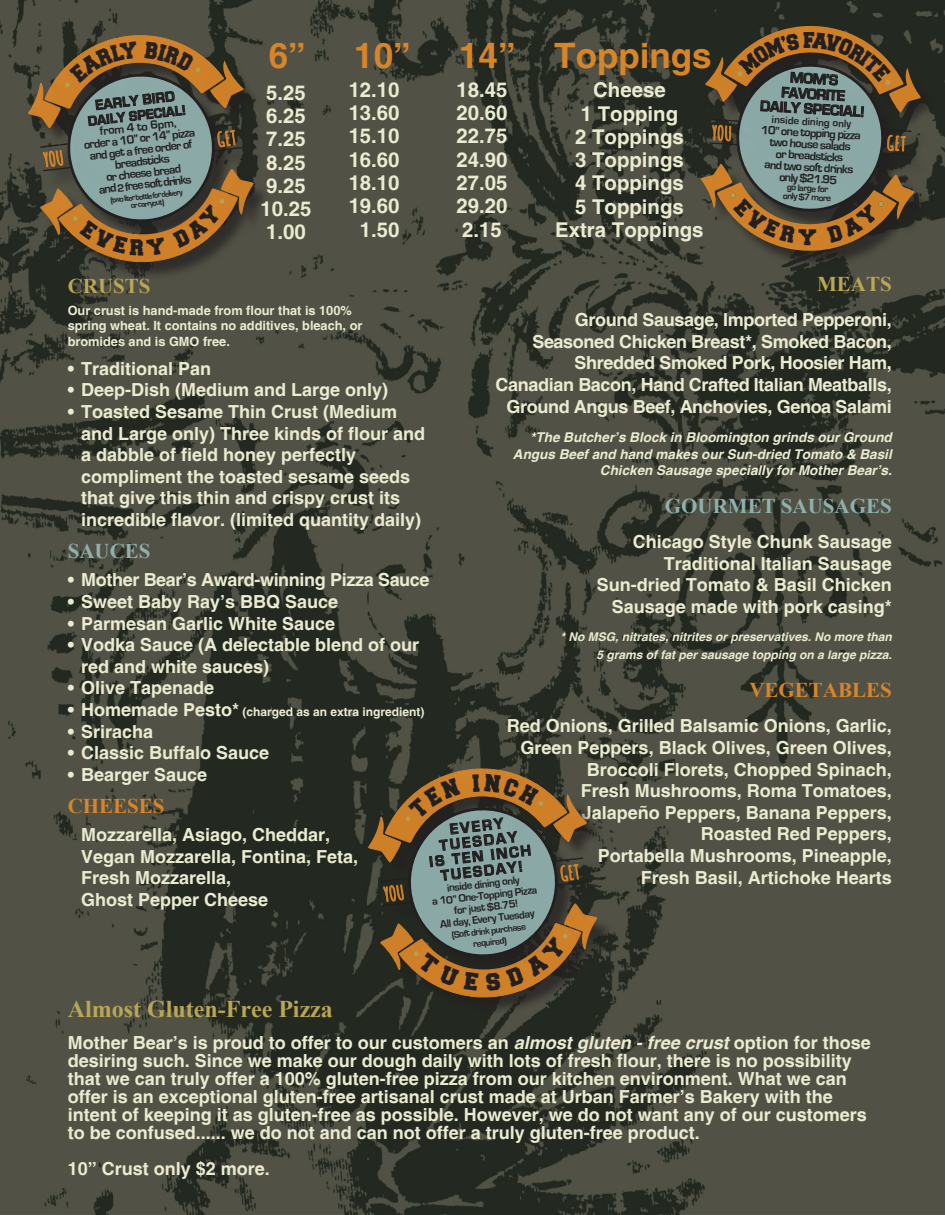
<style>
.page{position:relative;width:945px;height:1215px;background:#fff}
.page>*{position:absolute;margin:0;border:0;box-sizing:border-box;transform-origin:0 0}
.t1{font:700 34.95px "Helvetica";color:#d88529}
.t2{font:700 24px "Times New Roman";color:#baa655}
.t3{font:700 21px "Times New Roman";color:#90b0ae}
.t4{font:700 21px "Times New Roman";color:#d88529}
.t5{font:700 21px "Times New Roman";color:#baa655}
.t6{font:700 20.4px/23.2px "Helvetica";color:#eaebd0;text-align:center}
.t7{font:700 18px/21.6px "Helvetica";color:#eaebd0}
.t8{font:700 18px/21.6px "Helvetica";letter-spacing:-.02em;color:#eaebd0;text-align:right}
.t9{font:700 15.3px/15px "Eurostile";color:#231f20;text-align:center}
.t10{font:700 15px/15px "Eurostile";color:#231f20;text-align:center}
.t11{font:700 14.4px "Eurostile";color:#231f20}
.t12{font:700 13.8px "Eurostile";color:#231f20}
.t13{font:italic 700 13.5px/16.2px "Helvetica";color:#eaebd0;text-align:right}
.t14{font:700 12.75px/15.3px "Helvetica";color:#eaebd0}
.t15{font:700 12.45px/11.6px "Eurostile";color:#231f20;text-align:center}
.t16{font:700 12.3px/11.6px "Eurostile";color:#231f20;text-align:center}
.t17{font:italic 700 12px/18px "Helvetica";color:#eaebd0;text-align:right}
.t18{font:700 12px "Helvetica";color:#eaebd0}
.t19{font:700 11.1px/11.7px "Eurostile";color:#231f20;text-align:center}
.t20{font:700 10.95px "Eurostile";color:#231f20}
.t21{font:700 9.75px/11.7px "Eurostile";color:#231f20;text-align:center}
.t22{font:700 9.6px/8.7px "Eurostile";color:#231f20;text-align:center}
.t23{font:700 8.25px/7.6px "Eurostile";color:#231f20;text-align:center}
.s1{font-size:10.95px}
.s2{font-size:18px}
.s3{font-style:italic}
</style>
<div class="page">
<img style="left:0;top:0;width:945px;height:1215px">
<div style="left:371px;top:771px;width:245px;height:245px;background:#231f20;opacity:.75"></div>
<div style="left:703px;top:28px;width:236px;height:241px;background:#231f20;opacity:.75"></div>
<div style="left:31px;top:37px;width:241px;height:244px;background:#231f20;opacity:.75"></div>
<svg style="left:368px;top:768px;width:229px;height:230px;background:#6f654b"></svg>
<svg style="left:699px;top:21px;width:224px;height:235px;background:#6e654c"></svg>
<svg style="left:25px;top:26px;width:232px;height:246px;background:#72684f"></svg>
<p class="t11" style="left:95px;top:98px;width:81px;rotate:-7deg">EARLY BIRD</p>
<p class="t12" style="left:87px;top:114px;width:100px;rotate:-7deg">DAILY SPECIAL!</p>
<p class="t15" style="left:82px;top:128px;width:114px;rotate:-7deg">from 4 to 6pm,<br>order a 10” or 14” pizza and get a free order of breadsticks<br>or cheese bread<br>and <span class="s1">2</span>free soft drinks</p>
<p class="t23" style="left:110px;top:197px;width:74px;rotate:-7deg">(two liter bottle for delivery or carryout)</p>
<h1 class="t1" style="left:269px;top:35px;width:38px">6”</h1>
<h1 class="t1" style="left:354px;top:35px;width:58px">10”</h1>
<h1 class="t1" style="left:459px;top:35px;width:254px">14” Toppings</h1>
<p class="t6" style="left:261px;top:82px;width:52px;text-align:left">5.25<br>6.25<br>7.25<br>8.25<br>9.25<br>10.25<br>1.00</p>
<p class="t6" style="left:555px;top:79px;width:150px">Cheese<br>1 Topping<br>2 Toppings<br>3 Toppings<br>4 Toppings<br>5 Toppings<br>Extra Toppings</p>
<p class="t6" style="left:349px;top:79px;width:52px">12.10<br>13.60<br>15.10<br>16.60<br>18.10<br>19.60<br>1.50</p>
<p class="t6" style="left:457px;top:79px;width:52px;text-align:justify">18.45<br>20.60<br>22.75<br>24.90<br>27.05<br>29.20<br>2.15</p>
<p class="t10" style="left:762px;top:69px;width:106px;rotate:3deg">MOM’S<br>FAVORITE<br>DAILY SPECIAL!</p>
<p class="t20" style="left:772px;top:114px;width:81px;rotate:3deg">inside dining only</p>
<p class="t16" style="left:761px;top:124px;width:102px;rotate:3deg">10” one topping pizza two house salads<br>or breadsticks<br>and two soft drinks only $21.95</p>
<p class="t22" style="left:784px;top:183px;width:50px;rotate:3deg">go large for only $7 more</p>
<p class="t5" style="left:817px;top:269px;width:76px">MEATS</p>
<p class="t8" style="left:496px;top:310px;width:398px">Ground Sausage, Imported Pepperoni, Seasoned Chicken Breast*, Smoked Bacon, Shredded Smoked Pork, Hoosier Ham, Canadian Bacon, Hand Crafted Italian Meatballs, Ground Angus Beef, Anchovies, Genoa Salami</p>
<p class="t13" style="left:513px;top:430px;width:380px">*The Butcher’s Block in Bloomington grinds our Ground<br>Angus Beef and hand makes our Sun-dried Tomato &amp; Basil<br>Chicken Sausage specially for Mother Bear’s.</p>
<p class="t3" style="left:665px;top:491px;width:228px">GOURMET SAUSAGES</p>
<p class="t7" style="left:597px;top:532px;width:297px;text-align:right">Chicago Style Chunk Sausage<br>Traditional Italian Sausage<br>Sun-dried Tomato &amp; Basil Chicken<br>Sausage made with pork casing*</p>
<p class="t17" style="left:560px;top:628px;width:333px">* No MSG, nitrates, nitrites or preservatives. No more than<br>5 grams of fat per sausage topping on a large pizza.</p>
<p class="t4" style="left:749px;top:675px;width:144px">VEGETABLES</p>
<p class="t7" style="left:507px;top:716px;width:387px;text-align:right">Red Onions, Grilled Balsamic Onions, Garlic, Green Peppers, Black Olives, Green Olives, Broccoli Florets, Chopped Spinach,<br>Fresh Mushrooms, Roma Tomatoes, Jalapeño Peppers, Banana Peppers, Roasted Red Peppers,<br>Portabella Mushrooms, Pineapple,<br>Fresh Basil, Artichoke Hearts</p>
<p class="t5" style="left:68px;top:270px;width:84px">CRUSTS</p>
<p class="t14" style="left:68px;top:303px;width:296px">Our crust is hand-made from flour that is 100% spring wheat. It contains no additives, bleach, or</p>
<p class="t14" style="left:68px;top:335px;width:164px">bromides and is GMO free.</p>
<p class="t7" style="left:68px;top:359px;width:145px">• Traditional Pan</p>
<p class="t7" style="left:68px;top:380px;width:322px">• Deep-Dish (Medium and Large only)</p>
<p class="t7" style="left:81px;top:402px;width:346px;text-indent:-14px">• Toasted Sesame Thin Crust (Medium and Large only) Three kinds of flour and a dabble of field honey perfectly compliment the toasted sesame seeds that give this thin and crispy crust its incredible flavor. (limited quantity daily)</p>
<p class="t3" style="left:68px;top:536px;width:84px">SAUCES</p>
<p class="t8" style="left:68px;top:570px;width:363px">• Mother Bear’s Award-winning Pizza Sauce</p>
<p class="t7" style="left:68px;top:592px;width:272px">• Sweet Baby Ray’s BBQ Sauce</p>
<p class="t7" style="left:68px;top:613px;width:269px">• Parmesan Garlic White Sauce</p>
<p class="t7" style="left:81px;top:635px;width:340px;text-indent:-14px">• Vodka Sauce (A delectable blend of our red and white sauces)</p>
<p class="t7" style="left:68px;top:678px;width:148px">• Olive Tapenade</p>
<p class="t18" style="left:68px;top:704px;width:358px"><span class="s2">• Homemade Pesto*</span> (charged as an extra ingredient)</p>
<p class="t7" style="left:68px;top:721px;width:87px">• Sriracha</p>
<p class="t7" style="left:68px;top:743px;width:203px">• Classic Buffalo Sauce</p>
<p class="t7" style="left:68px;top:764px;width:141px">• Bearger Sauce</p>
<p class="t4" style="left:68px;top:790px;width:98px">CHEESES</p>
<p class="t7" style="left:81px;top:825px;width:279px">Mozzarella, Asiago, Cheddar,<br>Vegan Mozzarella, Fontina, Feta,<br>Fresh Mozzarella,<br>Ghost Pepper Cheese</p>
<p class="t9" style="left:425px;top:825px;width:104px;rotate:-7deg">EVERY<br>TUESDAY<br>IS TEN INCH<br>TUESDAY!</p>
<p class="t19" style="left:430px;top:885px;width:107px;rotate:-7deg">inside dining only<br>a 10” One-Topping Pizza for just $8.75!<br>All day, Every Tuesday</p>
<p class="t21" style="left:451px;top:930px;width:76px;rotate:-7deg">(Soft drink purchase required)</p>
<h2 class="t2" style="left:68px;top:992px;width:267px">Almost Gluten-Free Pizza</h2>
<p class="t7" style="left:68px;top:1034px;width:805px;line-height:18px">Mother Bear’s is proud to offer to our customers an <span class="s3">almost gluten - free crust</span> option for those desiring such. Since we make our dough daily with lots of fresh flour, there is no possibility that we can truly offer a 100% gluten-free pizza from our kitchen environment. What we can offer is an exceptional gluten-free artisanal crust made at Urban Farmer’s Bakery with the intent of keeping it as gluten-free as possible. However, we do not want any of our customers to be confused...... we do not and can not offer a truly gluten-free product.</p>
<p class="t7" style="left:68px;top:1158px;width:204px">10” Crust only $2 more.</p>
</div>
